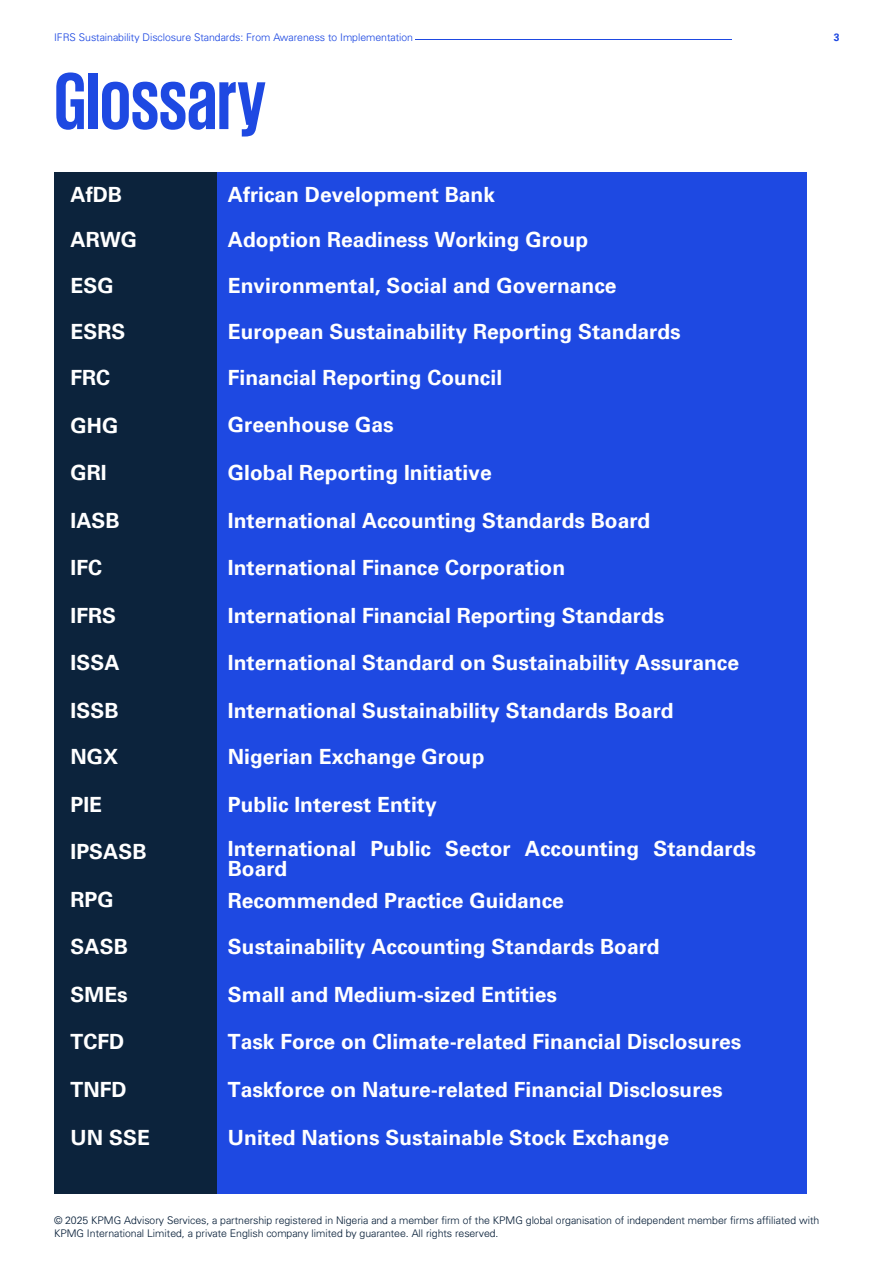
<style>
.page{position:relative;width:893px;height:1263px;background:#fff}
.page>*{position:absolute;margin:0;border:0;box-sizing:border-box;transform-origin:0 0}
.t1{font:700 82.5px "KPMG";color:#1e49e2}
.t2{font:700 21px/45.2px "Univers";color:#fff}
.t3{font:300 10.5px/12.6px "Univers";color:#0c233c}
.t4{font:300 10.5px "Univers";color:#1e49e2}
.t5{font:700 10.5px "Univers";color:#1e49e2}
</style>
<div class="page">
<hr style="left:415px;top:39px;width:317px;height:1px;background:#1e49e2">
<div style="left:54px;top:172px;width:163px;height:1022px;background:#0c233c"></div>
<div style="left:217px;top:172px;width:590px;height:1022px;background:#1e49e2"></div>
<p class="t4" style="left:54px;top:31px;width:361px">IFRS Sustainability Disclosure Standards: From Awareness to Implementation</p>
<p class="t5" style="left:834px;top:31px;width:7px">3</p>
<h1 class="t1" style="left:54px;top:60px;width:213px">Glossary</h1>
<p class="t2" style="left:71px;top:173px;width:68px">AfDB<br>ARWG<br>ESG</p>
<p class="t2" style="left:71px;top:310px;width:56px">ESRS</p>
<p class="t2" style="left:71px;top:356px;width:41px">FRC</p>
<p class="t2" style="left:71px;top:403px;width:49px">GHG</p>
<p class="t2" style="left:71px;top:451px;width:38px">GRI</p>
<p class="t2" style="left:71px;top:499px;width:51px">IASB</p>
<p class="t2" style="left:71px;top:546px;width:33px">IFC</p>
<p class="t2" style="left:71px;top:594px;width:47px">IFRS</p>
<p class="t2" style="left:71px;top:641px;width:51px">ISSA</p>
<p class="t2" style="left:71px;top:688px;width:49px;line-height:46px">ISSB<br>NGX</p>
<p class="t2" style="left:71px;top:782px;width:33px">PIE</p>
<p class="t2" style="left:71px;top:830px;width:77px">IPSASB</p>
<p class="t2" style="left:71px;top:878px;width:45px">RPG</p>
<p class="t2" style="left:71px;top:925px;width:59px">SASB</p>
<p class="t2" style="left:71px;top:973px;width:59px">SMEs</p>
<p class="t2" style="left:71px;top:1020px;width:55px">TCFD</p>
<p class="t2" style="left:71px;top:1068px;width:58px">TNFD</p>
<p class="t2" style="left:71px;top:1115px;width:81px">UN SSE</p>
<p class="t2" style="left:228px;top:173px;width:390px">African Development Bank<br>Adoption Readiness Working Group<br>Environmental, Social and Governance</p>
<p class="t2" style="left:228px;top:310px;width:454px">European Sustainability Reporting Standards</p>
<p class="t2" style="left:228px;top:356px;width:276px">Financial Reporting Council</p>
<p class="t2" style="left:228px;top:403px;width:167px">Greenhouse Gas</p>
<p class="t2" style="left:228px;top:451px;width:265px">Global Reporting Initiative</p>
<p class="t2" style="left:228px;top:499px;width:424px">International Accounting Standards Board</p>
<p class="t2" style="left:228px;top:546px;width:339px">International Finance Corporation</p>
<p class="t2" style="left:228px;top:594px;width:438px">International Financial Reporting Standards</p>
<p class="t2" style="left:228px;top:641px;width:513px">International Standard on Sustainability Assurance</p>
<p class="t2" style="left:228px;top:688px;width:447px;line-height:46px">International Sustainability Standards Board<br>Nigerian Exchange Group</p>
<p class="t2" style="left:228px;top:783px;width:530px;line-height:44.5px">Public Interest Entity<br>International Public Sector Accounting Standards</p>
<p class="t2" style="left:228px;top:853px;width:338px;line-height:32.5px">Board<br>Recommended Practice Guidance</p>
<p class="t2" style="left:228px;top:925px;width:433px">Sustainability Accounting Standards Board</p>
<p class="t2" style="left:228px;top:973px;width:331px">Small and Medium-sized Entities</p>
<p class="t2" style="left:228px;top:1020px;width:515px">Task Force on Climate-related Financial Disclosures</p>
<p class="t2" style="left:228px;top:1068px;width:496px">Taskforce on Nature-related Financial Disclosures</p>
<p class="t2" style="left:228px;top:1115px;width:443px">United Nations Sustainable Stock Exchange</p>
<p class="t3" style="left:54px;top:1214px;width:767px">© 2025 KPMG Advisory Services, a partnership registered in Nigeria and a member firm of the KPMG global organisation of independent member firms affiliated with<br>KPMG International Limited, a private English company limited by guarantee. All rights reserved.</p>
</div>
